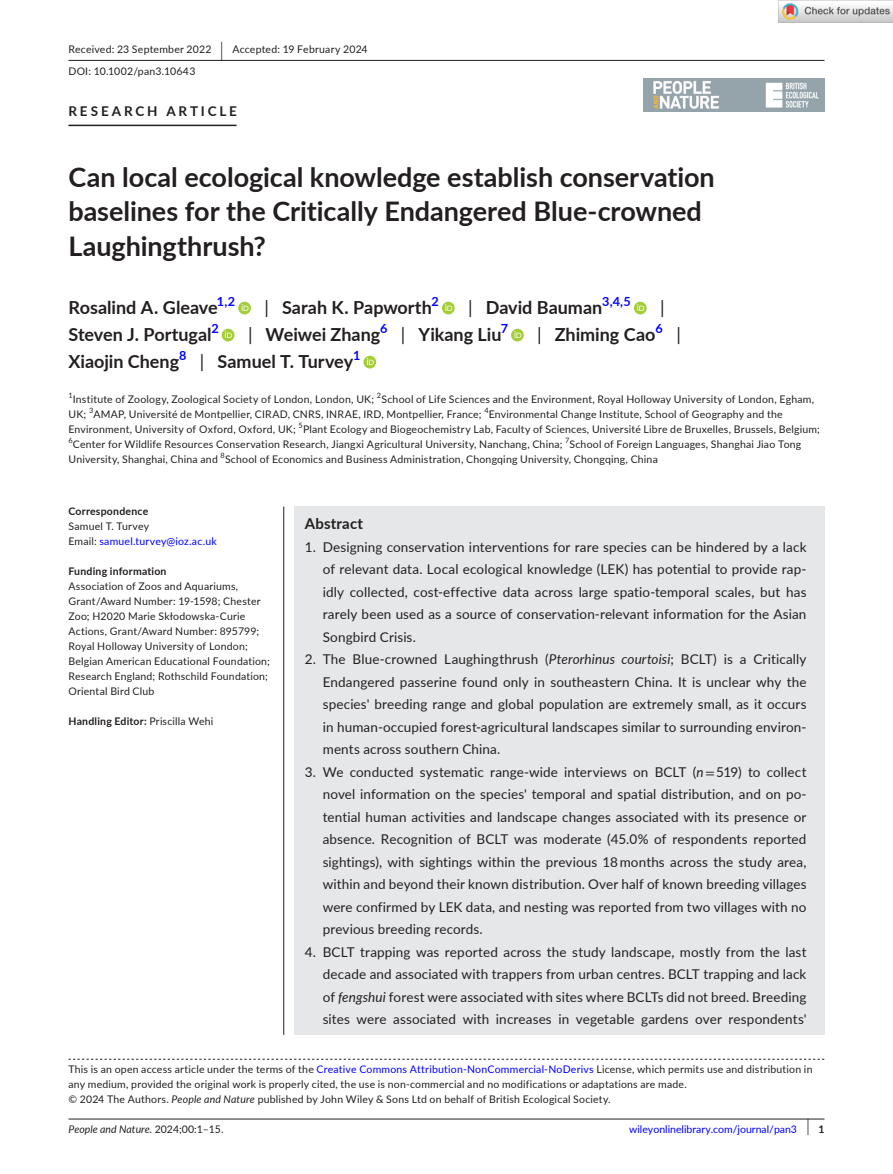
<style>
.page{position:relative;width:893px;height:1174px;background:#fff}
.page>*{position:absolute;margin:0;border:0;box-sizing:border-box;transform-origin:0 0}
.t1{font:700 27px/34.5px "Lato";color:#231f20}
.t2{font:700 18px "Lato";color:#231f20}
.t3{font:18px "Lato";color:#231f20}
.t4{font:700 15px "Lato";letter-spacing:.015em;color:#231f20}
.t5{font:13.5px/22.5px "Lato";letter-spacing:.01em;color:#231f20;text-align:justify}
.t6{font:700 13.5px "Lato";letter-spacing:.21em;color:#231f20}
.t7{font:700 12.6px "Lato";color:#00f}
.t8{font:10.5px/15px "Lato";letter-spacing:.02em;color:#231f20}
.t9{font:700 10.5px "Lato";letter-spacing:.02em;color:#231f20}
.t10{font:10.5px/15px "Lato";letter-spacing:.02em;color:#00f}
.t11{font:10.5px "Lato";color:#00f}
.t12{font:italic 10.5px "Lato";color:#231f20}
.t13{font:7.35px "Lato";color:#231f20}
.s1{font-size:19.65px}
.s2{font-weight:400}
.s3{color:#231f20}
.s4{font-style:italic}
.s5{font-family:"STIX"}
.s6{color:#00f}
.s7{font-style:normal}
.s8{font-size:17.4px;color:#231f20}
.s9{font-weight:700;color:#231f20}
</style>
<div class="page">
<hr style="left:68px;top:1118px;width:756px;height:1px;background:#231f20">
<img style="left:644px;top:79px;width:180px;height:33px">
<hr style="left:68px;top:60px;width:756px;height:1px;background:#231f20">
<hr style="left:68px;top:125px;width:169px;height:1px;background:#231f20">
<svg style="left:238px;top:302px;width:13px;height:12px"></svg>
<svg style="left:242px;top:304px;width:7px;height:7px"></svg>
<div style="left:442px;top:302px;width:13px;height:12px;background:#a5cd39;border-radius:50%"></div>
<svg style="left:445px;top:304px;width:7px;height:7px"></svg>
<div style="left:634px;top:302px;width:13px;height:12px;background:#a5cd39;border-radius:50%"></div>
<svg style="left:637px;top:304px;width:7px;height:7px"></svg>
<div style="left:222px;top:329px;width:12px;height:12px;background:#a5cd39;border-radius:50%"></div>
<svg style="left:225px;top:331px;width:7px;height:7px"></svg>
<svg style="left:511px;top:329px;width:13px;height:12px"></svg>
<svg style="left:514px;top:331px;width:7px;height:7px"></svg>
<div style="left:363px;top:356px;width:13px;height:12px;background:#a5cd39;border-radius:50%"></div>
<svg style="left:367px;top:358px;width:7px;height:7px"></svg>
<svg style="left:68px;top:1058px;width:756px;height:1px"></svg>
<div style="left:294px;top:506px;width:530px;height:528px;background:#e6e7e9"></div>
<hr style="left:283px;top:506px;width:1px;height:528px;background:#231f20">
<img style="left:779px;top:0;width:114px;height:23px">
<p class="t8" style="left:68px;top:38px;width:301px;line-height:21.8px">Received: 23 September 2022 <span class="s1">|</span> Accepted: 19 February 2024<br>DOI: 10.1002/pan3.10643</p>
<p class="t6" style="left:68px;top:101px;width:170px">RESEARCH ARTICLE</p>
<h1 class="t1" style="left:68px;top:159px;width:648px">Can local ecological knowledge establish conservation baselines for the Critically Endangered Blue-crowned<br>Laughingthrush?</h1>
<h2 class="t2" style="left:68px;top:295px;width:151px">Rosalind A. Gleave</h2>
<p class="t7" style="left:217px;top:292px;width:20px">1,2</p>
<h2 class="t2" style="left:264px;top:295px;width:169px"><span class="s2">|</span> Sarah K. Papworth</h2>
<p class="t7" style="left:432px;top:292px;width:9px">2</p>
<h2 class="t2" style="left:468px;top:295px;width:136px"><span class="s2">|</span> David Bauman</h2>
<p class="t7" style="left:602px;top:292px;width:30px">3,4,5</p>
<h2 class="t3" style="left:660px;top:295px;width:6px">|</h2>
<h2 class="t2" style="left:68px;top:322px;width:145px">Steven J. Portugal</h2>
<p class="t7" style="left:211px;top:319px;width:9px">2</p>
<h2 class="t2" style="left:248px;top:322px;width:134px"><span class="s2">|</span> Weiwei Zhang</h2>
<p class="t7" style="left:380px;top:319px;width:9px">6</p>
<h2 class="t2" style="left:401px;top:322px;width:102px"><span class="s2">|</span> Yikang Liu</h2>
<p class="t7" style="left:501px;top:319px;width:9px">7</p>
<h2 class="t2" style="left:537px;top:322px;width:120px"><span class="s2">|</span> Zhiming Cao</h2>
<p class="t7" style="left:656px;top:319px;width:9px">6</p>
<h2 class="t3" style="left:676px;top:322px;width:6px">|</h2>
<h2 class="t2" style="left:68px;top:349px;width:112px">Xiaojin Cheng</h2>
<p class="t7" style="left:179px;top:346px;width:9px">8</p>
<h2 class="t2" style="left:200px;top:349px;width:155px"><span class="s2">|</span> Samuel T. Turvey</h2>
<p class="t7" style="left:353px;top:346px;width:9px">1</p>
<p class="t13" style="left:68px;top:390px;width:6px">1</p>
<p class="t8" style="left:73px;top:391px;width:303px">Institute of Zoology, Zoological Society of London, London, UK;</p>
<p class="t13" style="left:377px;top:390px;width:6px">2</p>
<p class="t8" style="left:68px;top:391px;width:753px;text-indent:313px">School of Life Sciences and the Environment, Royal Holloway University of London, Egham, UK; <sup>3</sup>AMAP, Université de Montpellier, CIRAD, CNRS, INRAE, IRD, Montpellier, France; <sup>4</sup>Environmental Change Institute, School of Geography and the Environment, University of Oxford, Oxford, UK; <sup>5</sup>Plant Ecology and Biogeochemistry Lab, Faculty of Sciences, Université Libre de Bruxelles, Brussels, Belgium; <sup>6</sup>Center for Wildlife Resources Conservation Research, Jiangxi Agricultural University, Nanchang, China; <sup>7</sup>School of Foreign Languages, Shanghai Jiao Tong University, Shanghai, China and <sup>8</sup>School of Economics and Business Administration, Chongqing University, Chongqing, China</p>
<p class="t9" style="left:68px;top:503px;width:81px">Correspondence</p>
<p class="t10" style="left:68px;top:518px;width:150px"><span class="s3">Samuel T. Turvey<br>Email:</span> samuel.turvey@ioz.ac.uk</p>
<p class="t9" style="left:68px;top:563px;width:100px">Funding information</p>
<p class="t8" style="left:68px;top:578px;width:203px">Association of Zoos and Aquariums, Grant/Award Number: 19-1598; Chester Zoo; H2020 Marie Skłodowska-Curie Actions, Grant/Award Number: 895799; Royal Holloway University of London; Belgian American Educational Foundation; Research England; Rothschild Foundation; Oriental Bird Club</p>
<p class="t9" style="left:68px;top:713px;width:147px">Handling Editor: <span class="s2">Priscilla Wehi</span></p>
<p class="t4" style="left:305px;top:512px;width:60px">Abstract</p>
<p class="t5" style="left:323px;top:535px;width:485px;text-indent:-18px">1. Designing conservation interventions for rare species can be hindered by a lack of relevant data. Local ecological knowledge (LEK) has potential to provide rap&shy;idly collected, cost-effective data across large spatio-temporal scales, but has rarely been used as a source of conservation-relevant information for the Asian Songbird Crisis.</p>
<p class="t5" style="left:323px;top:647px;width:485px;text-indent:-18px">2. The Blue-crowned Laughingthrush (<span class="s4">Pterorhinus courtoisi</span>; BCLT) is a Critically Endangered passerine found only in southeastern China. It is unclear why the species' breeding range and global population are extremely small, as it occurs in human-occupied forest-agricultural landscapes similar to surrounding environ&shy;ments across southern China.</p>
<p class="t5" style="left:323px;top:760px;width:485px;text-indent:-18px">3. We conducted systematic range-wide interviews on BCLT (<span class="s4">n</span><span class="s5">=</span> 519) to collect novel information on the species' temporal and spatial distribution, and on po&shy;tential human activities and landscape changes associated with its presence or absence. Recognition of BCLT was moderate (45.0% of respondents reported sightings), with sightings within the previous 18 months across the study area, within and beyond their known distribution. Over half of known breeding villages were confirmed by LEK data, and nesting was reported from two villages with no previous breeding records.</p>
<p class="t5" style="left:323px;top:940px;width:485px;text-indent:-18px">4. BCLT trapping was reported across the study landscape, mostly from the last decade and associated with trappers from urban centres. BCLT trapping and lack of <span class="s4">fengshui</span> forest were associated with sites where BCLTs did not breed. Breeding sites were associated with increases in vegetable gardens over respondents'</p>
<p class="t8" style="left:68px;top:1061px;width:746px">This is an open access article under the terms of the <span class="s6">Creative Commons Attribution-NonCommercial-NoDerivs</span> License, which permits use and distribution in any medium, provided the original work is properly cited, the use is non-commercial and no modifications or adaptations are made.<br>© 2024 The Authors. <span class="s4">People and Nature</span> published by John Wiley &amp; Sons Ltd on behalf of British Ecological Society.</p>
<p class="t12" style="left:68px;top:1121px;width:157px">People and Nature. <span class="s7">2024;00:1–15.</span></p>
<p class="t11" style="left:629px;top:1121px;width:197px">wileyonlinelibrary.com/journal/pan3 <span class="s8">|</span> <span class="s9">1</span></p>
</div>
